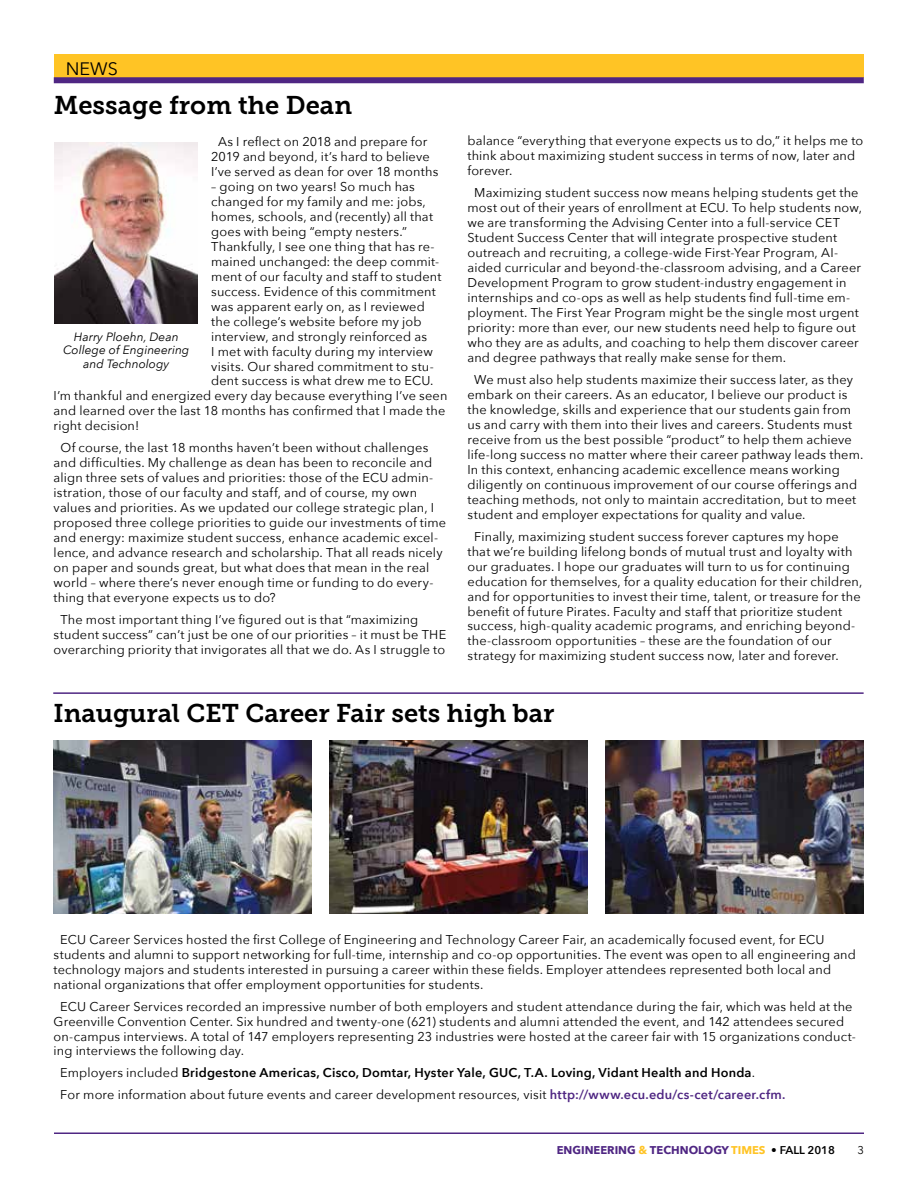
<style>
.page{position:relative;width:918px;height:1188px;background:#fff}
.page>*{position:absolute;margin:0;border:0;box-sizing:border-box;transform-origin:0 0}
.t1{font:25.5px "Museo Slab 700";color:#000}
.t2{font:18px "Avenir Next";color:#000}
.t3{font:12.75px/15px "Avenir Next";letter-spacing:.01em;color:#000}
.t4{font:italic 12px/13.5px "Avenir Next";color:#000;text-align:center}
.t5{font:700 11.25px "Avenir Next";color:#4f2683}
.t6{font:11.25px "Avenir Next";color:#000}
.s1{font-weight:600}
.s2{font-weight:600;color:#4f2683}
.s3{color:#ffc425}
.s4{font-weight:600;color:#000}
</style>
<div class="page">
<hr style="left:54px;top:1132px;width:810px;height:2px;background:#4f2683">
<img style="left:54px;top:142px;width:144px;height:181px">
<div style="left:54px;top:54px;width:810px;height:24px;background:#ffc425"></div>
<div style="left:54px;top:77px;width:810px;height:6px;background:#4f2683"></div>
<hr style="left:53px;top:692px;width:811px;height:2px;background:#4f2683">
<img style="left:605px;top:741px;width:259px;height:172px">
<img style="left:53px;top:741px;width:259px;height:172px">
<img style="left:329px;top:741px;width:259px;height:172px">
<h2 class="t2" style="left:66px;top:54px;width:54px">NEWS</h2>
<h1 class="t1" style="left:54px;top:91px;width:300px">Message from the Dean</h1>
<p class="t3" style="left:211px;top:133px;width:229px;text-indent:7px">As I reflect on 2018 and prepare for<br>2019 and beyond, it’s hard to believe<br>I’ve served as dean for over 18 months</p>
<p class="t3" style="left:211px;top:178px;width:205px">– going on two years! So much has</p>
<p class="t3" style="left:211px;top:193px;width:216px">changed for my family and me: jobs,</p>
<p class="t3" style="left:211px;top:208px;width:223px">homes, schools, and (recently) all that</p>
<p class="t3" style="left:211px;top:223px;width:197px">goes with being “empty nesters.”</p>
<p class="t3" style="left:211px;top:238px;width:225px">Thankfully, I see one thing that has re-</p>
<p class="t3" style="left:211px;top:253px;width:230px">mained unchanged: the deep commit-</p>
<p class="t3" style="left:211px;top:268px;width:232px">ment of our faculty and staff to student</p>
<p class="t3" style="left:211px;top:283px;width:226px">success. Evidence of this commitment</p>
<p class="t3" style="left:211px;top:298px;width:215px">was apparent early on, as I reviewed</p>
<p class="t3" style="left:211px;top:313px;width:212px">the college’s website before my job</p>
<p class="t3" style="left:211px;top:328px;width:217px">interview, and strongly reinforced as</p>
<p class="t3" style="left:211px;top:343px;width:223px">I met with faculty during my interview</p>
<p class="t3" style="left:211px;top:358px;width:224px">visits. Our shared commitment to stu-</p>
<p class="t3" style="left:211px;top:373px;width:224px">dent success is what drew me to ECU.</p>
<p class="t3" style="left:54px;top:388px;width:395px">I’m thankful and energized every day because everything I’ve seen</p>
<p class="t3" style="left:54px;top:403px;width:393px">and learned over the last 18 months has confirmed that I made the</p>
<p class="t3" style="left:54px;top:418px;width:87px">right decision!</p>
<p class="t3" style="left:54px;top:440px;width:394px;text-indent:7px">Of course, the last 18 months haven’t been without challenges and difficulties. My challenge as dean has been to reconcile and align three sets of values and priorities: those of the ECU admin&shy;istration, those of our faculty and staff, and of course, my own values and priorities. As we updated our college strategic plan, I proposed three college priorities to guide our investments of time and energy: maximize student success, enhance academic excel&shy;lence, and advance research and scholarship. That all reads nicely on paper and sounds great, but what does that mean in the real world – where there’s never enough time or funding to do every&shy;thing that everyone expects us to do?</p>
<p class="t3" style="left:54px;top:611px;width:394px;text-indent:7px">The most important thing I’ve figured out is that “maximizing student success” can’t just be one of our priorities – it must be THE overarching priority that invigorates all that we do. As I struggle to</p>
<p class="t4" style="left:63px;top:329px;width:128px">Harry Ploehn, Dean<br>College of Engineering and Technology</p>
<p class="t3" style="left:467px;top:133px;width:397px">balance “everything that everyone expects us to do,” it helps me to think about maximizing student success in terms of now, later and forever.</p>
<p class="t3" style="left:467px;top:185px;width:396px;text-indent:7px">Maximizing student success now means helping students get the most out of their years of enrollment at ECU. To help students now, we are transforming the Advising Center into a full-service CET Student Success Center that will integrate prospective student outreach and recruiting, a college-wide First-Year Program, AI&shy;aided curricular and beyond-the-classroom advising, and a Career Development Program to grow student-industry engagement in internships and co-ops as well as help students find full-time em&shy;ployment. The First Year Program might be the single most urgent priority: more than ever, our new students need help to figure out who they are as adults, and coaching to help them discover career and degree pathways that really make sense for them.</p>
<p class="t3" style="left:467px;top:371px;width:397px;text-indent:7px">We must also help students maximize their success later, as they embark on their careers. As an educator, I believe our product is the knowledge, skills and experience that our students gain from us and carry with them into their lives and careers. Students must receive from us the best possible “product” to help them achieve life-long success no matter where their career pathway leads them.<br>In this context, enhancing academic excellence means working diligently on continuous improvement of our course offerings and teaching methods, not only to maintain accreditation, but to meet student and employer expectations for quality and value.</p>
<p class="t3" style="left:467px;top:528px;width:396px;text-indent:7px">Finally, maximizing student success forever captures my hope that we’re building lifelong bonds of mutual trust and loyalty with our graduates. I hope our graduates will turn to us for continuing education for themselves, for a quality education for their children, and for opportunities to invest their time, talent, or treasure for the benefit of future Pirates. Faculty and staff that prioritize student success, high-quality academic programs, and enriching beyond&shy;the-classroom opportunities – these are the foundation of our strategy for maximizing student success now, later and forever.</p>
<h1 class="t1" style="left:54px;top:699px;width:502px">Inaugural CET Career Fair sets high bar</h1>
<p class="t3" style="left:54px;top:931px;width:804px;text-indent:7px">ECU Career Services hosted the first College of Engineering and Technology Career Fair, an academically focused event, for ECU students and alumni to support networking for full-time, internship and co-op opportunities. The event was open to all engineering and technology majors and students interested in pursuing a career within these fields. Employer attendees represented both local and national organizations that offer employment opportunities for students.</p>
<p class="t3" style="left:54px;top:998px;width:804px;text-indent:7px">ECU Career Services recorded an impressive number of both employers and student attendance during the fair, which was held at the Greenville Convention Center. Six hundred and twenty-one (621) students and alumni attended the event, and 142 attendees secured on-campus interviews. A total of 147 employers representing 23 industries were hosted at the career fair with 15 organizations conduct&shy;ing interviews the following day.</p>
<p class="t3" style="left:60px;top:1061px;width:727px;line-height:21.8px">Employers included <span class="s1">Bridgestone Americas, Cisco, Domtar, Hyster Yale, GUC, T.A. Loving, Vidant Health and Honda</span>.<br>For more information about future events and career development resources, visit <span class="s2">http://www.ecu.edu/cs-cet/career.cfm.</span></p>
<p class="t5" style="left:557px;top:1141px;width:280px">ENGINEERING <span class="s3">&amp;</span> TECHNOLOGY <span class="s3">TIMES</span> <span class="s4">• FALL 2018</span></p>
<p class="t6" style="left:857px;top:1141px;width:8px">3</p>
</div>
